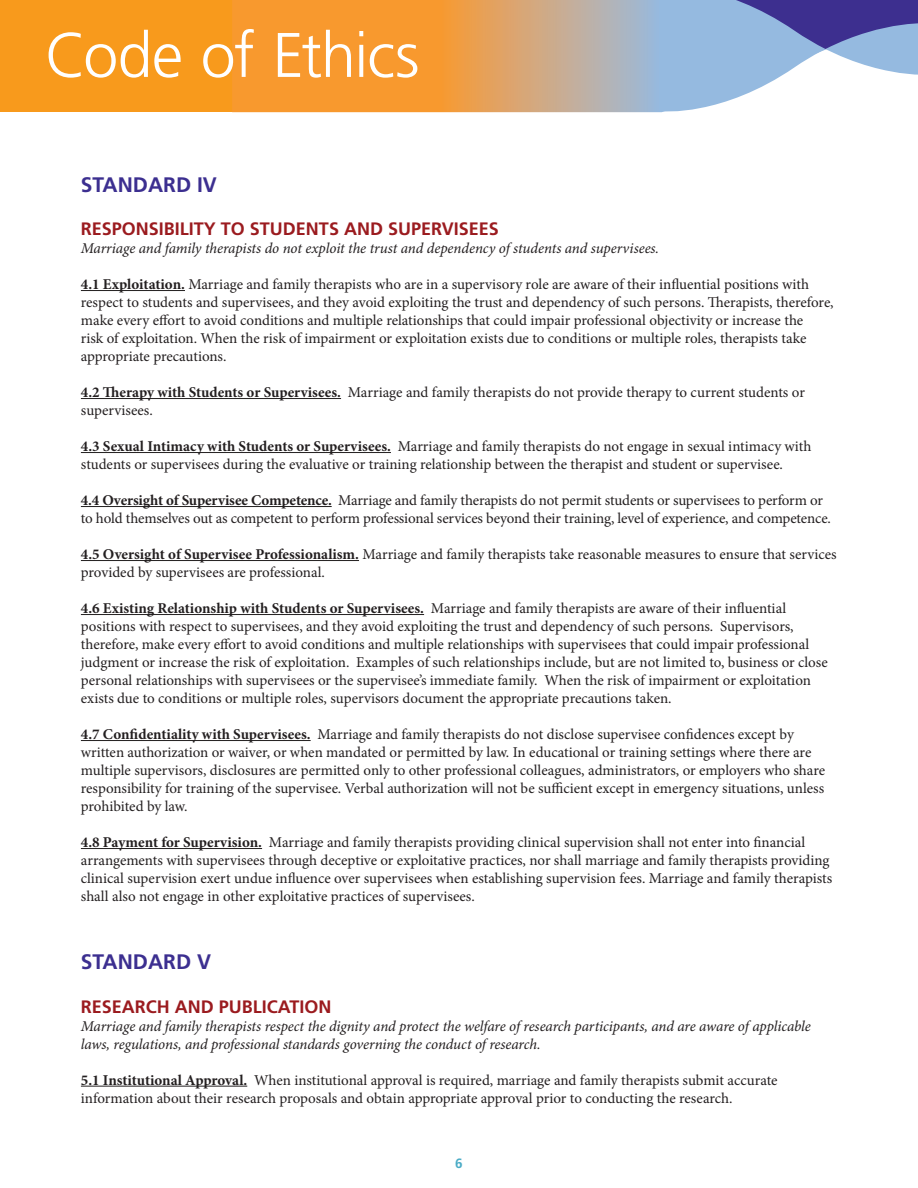
<style>
.page{position:relative;width:918px;height:1188px;background:#fff}
.page>*{position:absolute;margin:0;border:0;box-sizing:border-box;transform-origin:0 0}
.t1{font:300 62.85px "Frutiger";letter-spacing:-.02em;color:#fff}
.blue_head_1{font:700 21px "Frutiger";color:#3c2f90}
.red_head_2{font:700 18px "Frutiger";color:#9b1b1f}
.t2{font:15px/18px "Minion Pro";letter-spacing:-.005em;color:#231f20}
.t3{font:italic 15px/18px "Minion Pro";letter-spacing:-.01em;color:#231f20}
.t4{font:700 13.5px "Frutiger";color:#4bacc6}
.s1{font-weight:700}
</style>
<div class="page">
<div style="left:0;top:0;width:624px;height:112px;background:#f89a1c"></div>
<svg style="left:232px;top:0;width:430px;height:112px;background:#e0a15d"></svg>
<svg style="left:662px;top:0;width:256px;height:112px"></svg>
<hr style="left:81px;top:290px;width:104px;height:1px;background:#231f20">
<hr style="left:81px;top:398px;width:260px;height:1px;background:#231f20">
<hr style="left:81px;top:452px;width:310px;height:1px;background:#231f20">
<hr style="left:81px;top:506px;width:251px;height:1px;background:#231f20">
<hr style="left:81px;top:560px;width:278px;height:1px;background:#231f20">
<hr style="left:81px;top:614px;width:343px;height:1px;background:#231f20">
<hr style="left:81px;top:740px;width:230px;height:1px;background:#231f20">
<hr style="left:81px;top:848px;width:181px;height:1px;background:#231f20">
<hr style="left:81px;top:1086px;width:166px;height:1px;background:#231f20">
<h1 class="t1" style="left:45px;top:20px;width:376px">Code of Ethics</h1>
<p class="blue_head_1" style="left:81px;top:172px;width:138px">STANDARD IV</p>
<p class="red_head_2" style="left:81px;top:218px;width:419px">RESPONSIBILITY TO STUDENTS AND SUPERVISEES</p>
<p class="t3" style="left:81px;top:240px;width:580px">Marriage and family therapists do not exploit the trust and dependency of students and supervisees.</p>
<p class="t2" style="left:81px;top:275px;width:754px"><span class="s1">4.1 Exploitation.</span> Marriage and family therapists who are in a supervisory role are aware of their influential positions with respect to students and supervisees, and they avoid exploiting the trust and dependency of such persons. Therapists, therefore, make every effort to avoid conditions and multiple relationships that could impair professional objectivity or increase the<br>risk of exploitation. When the risk of impairment or exploitation exists due to conditions or multiple roles, therapists take appropriate precautions.</p>
<p class="t2" style="left:81px;top:383px;width:726px"><span class="s1">4.2 Therapy with Students or Supervisees.</span> Marriage and family therapists do not provide therapy to current students or supervisees.</p>
<p class="t2" style="left:81px;top:437px;width:732px"><span class="s1">4.3 Sexual Intimacy with Students or Supervisees.</span> Marriage and family therapists do not engage in sexual intimacy with students or supervisees during the evaluative or training relationship between the therapist and student or supervisee.</p>
<p class="t2" style="left:81px;top:491px;width:752px"><span class="s1">4.4 Oversight of Supervisee Competence.</span> Marriage and family therapists do not permit students or supervisees to perform or to hold themselves out as competent to perform professional services beyond their training, level of experience, and competence.</p>
<p class="t2" style="left:81px;top:545px;width:757px"><span class="s1">4.5 Oversight of Supervisee Professionalism.</span> Marriage and family therapists take reasonable measures to ensure that services provided by supervisees are professional.</p>
<p class="t2" style="left:81px;top:599px;width:748px"><span class="s1">4.6 Existing Relationship with Students or Supervisees.</span> Marriage and family therapists are aware of their influential positions with respect to supervisees, and they avoid exploiting the trust and dependency of such persons. Supervisors, therefore, make every effort to avoid conditions and multiple relationships with supervisees that could impair professional judgment or increase the risk of exploitation. Examples of such relationships include, but are not limited to, business or close personal relationships with supervisees or the supervisee’s immediate family. When the risk of impairment or exploitation exists due to conditions or multiple roles, supervisors document the appropriate precautions taken.</p>
<p class="t2" style="left:81px;top:725px;width:746px"><span class="s1">4.7 Confidentiality with Supervisees.</span> Marriage and family therapists do not disclose supervisee confidences except by written authorization or waiver, or when mandated or permitted by law. In educational or training settings where there are multiple supervisors, disclosures are permitted only to other professional colleagues, administrators, or employers who share responsibility for training of the supervisee. Verbal authorization will not be sufficient except in emergency situations, unless prohibited by law.</p>
<p class="t2" style="left:81px;top:833px;width:753px"><span class="s1">4.8 Payment for Supervision.</span> Marriage and family therapists providing clinical supervision shall not enter into financial arrangements with supervisees through deceptive or exploitative practices, nor shall marriage and family therapists providing clinical supervision exert undue influence over supervisees when establishing supervision fees. Marriage and family therapists shall also not engage in other exploitative practices of supervisees.</p>
<p class="blue_head_1" style="left:81px;top:950px;width:132px">STANDARD V</p>
<p class="red_head_2" style="left:81px;top:996px;width:252px">RESEARCH AND PUBLICATION</p>
<p class="t3" style="left:81px;top:1017px;width:731px">Marriage and family therapists respect the dignity and protect the welfare of research participants, and are aware of applicable laws, regulations, and professional standards governing the conduct of research.</p>
<p class="t2" style="left:81px;top:1071px;width:698px"><span class="s1">5.1 Institutional Approval.</span> When institutional approval is required, marriage and family therapists submit accurate information about their research proposals and obtain appropriate approval prior to conducting the research.</p>
<p class="t4" style="left:455px;top:1155px;width:9px">6</p>
</div>
